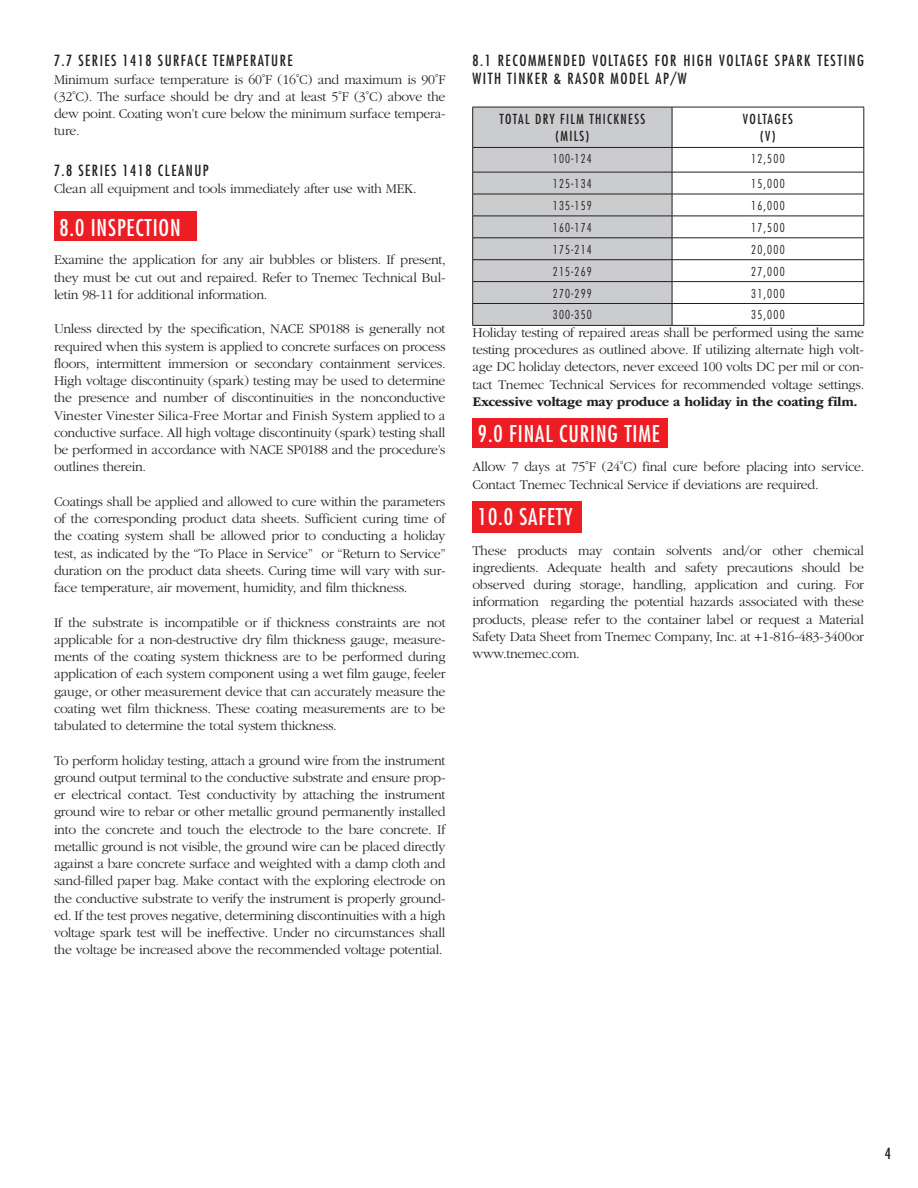
<style>
.page{position:relative;width:918px;height:1188px;background:#fff}
.page>*{position:absolute;margin:0;border:0;box-sizing:border-box;transform-origin:0 0}
.t1{font:condensed 22.5px "Futura Std";letter-spacing:.04em;color:#fff}
.t2{font:condensed 15px/17.2px "Futura Std";letter-spacing:.1em;color:#231f20}
.t3{font:300 13.8px/17.2px "ITC Garamond Std";letter-spacing:-.02em;color:#231f20;text-align:justify}
.t4{font:condensed 13.5px "Futura Std";letter-spacing:.1em;color:#231f20}
.t5{font:300 condensed 12px "Futura Std";letter-spacing:.1em;color:#231f20}
.s1{font-weight:700}
</style>
<div class="page">
<div style="left:54px;top:212px;width:142px;height:29px;background:#ee1d23"></div>
<hr style="left:672px;top:107px;width:192px;height:1px;background:#231f20">
<hr style="left:672px;top:147px;width:192px;height:1px;background:#231f20">
<hr style="left:864px;top:107px;width:1px;height:40px;background:#231f20">
<hr style="left:672px;top:172px;width:192px;height:1px;background:#231f20">
<hr style="left:672px;top:194px;width:192px;height:1px;background:#231f20">
<hr style="left:672px;top:216px;width:192px;height:1px;background:#231f20">
<hr style="left:672px;top:238px;width:192px;height:1px;background:#231f20">
<hr style="left:672px;top:259px;width:192px;height:1px;background:#231f20">
<hr style="left:672px;top:281px;width:192px;height:1px;background:#231f20">
<hr style="left:672px;top:303px;width:192px;height:1px;background:#231f20">
<svg style="left:472px;top:107px;width:201px;height:218px;background:#c2c3c5"></svg>
<svg style="left:864px;top:148px;width:1px;height:177px"></svg>
<hr style="left:472px;top:325px;width:200px;height:1px;background:#231f20">
<hr style="left:672px;top:325px;width:192px;height:1px;background:#231f20">
<div style="left:472px;top:418px;width:196px;height:30px;background:#ee1d23"></div>
<div style="left:472px;top:501px;width:110px;height:31px;background:#ee1d23"></div>
<p class="t2" style="left:54px;top:52px;width:240px">7.7 SERIES 1418 SURFACE TEMPERATURE</p>
<p class="t3" style="left:54px;top:71px;width:393px">Minimum surface temperature is 60˚F (16˚C) and maximum is 90˚F (32˚C). The surface should be dry and at least 5˚F (3˚C) above the dew point. Coating won’t cure below the minimum surface tempera&shy;ture.</p>
<p class="t2" style="left:54px;top:162px;width:156px">7.8 SERIES 1418 CLEANUP</p>
<p class="t3" style="left:54px;top:180px;width:364px">Clean all equipment and tools immediately after use with MEK.</p>
<p class="t1" style="left:59px;top:214px;width:123px">8.0 INSPECTION</p>
<p class="t3" style="left:54px;top:252px;width:393px">Examine the application for any air bubbles or blisters. If present, they must be cut out and repaired. Refer to Tnemec Technical Bul&shy;letin 98-11 for additional information.</p>
<p class="t3" style="left:54px;top:321px;width:393px">Unless directed by the specification, NACE SP0188 is generally not required when this system is applied to concrete surfaces on process floors, intermittent immersion or secondary containment services.<br>High voltage discontinuity (spark) testing may be used to determine the presence and number of discontinuities in the nonconductive Vinester Vinester Silica-Free Mortar and Finish System applied to a conductive surface. All high voltage discontinuity (spark) testing shall be performed in accordance with NACE SP0188 and the procedure’s outlines therein.</p>
<p class="t3" style="left:54px;top:493px;width:393px">Coatings shall be applied and allowed to cure within the parameters of the corresponding product data sheets. Sufficient curing time of the coating system shall be allowed prior to conducting a holiday test, as indicated by the “To Place in Service” or “Return to Service” duration on the product data sheets. Curing time will vary with sur&shy;face temperature, air movement, humidity, and film thickness.</p>
<p class="t3" style="left:54px;top:614px;width:393px">If the substrate is incompatible or if thickness constraints are not applicable for a non-destructive dry film thickness gauge, measure&shy;ments of the coating system thickness are to be performed during application of each system component using a wet film gauge, feeler gauge, or other measurement device that can accurately measure the coating wet film thickness. These coating measurements are to be tabulated to determine the total system thickness.</p>
<p class="t3" style="left:54px;top:752px;width:393px">To perform holiday testing, attach a ground wire from the instrument ground output terminal to the conductive substrate and ensure prop&shy;er electrical contact. Test conductivity by attaching the instrument ground wire to rebar or other metallic ground permanently installed into the concrete and touch the electrode to the bare concrete. If metallic ground is not visible, the ground wire can be placed directly against a bare concrete surface and weighted with a damp cloth and sand-filled paper bag. Make contact with the exploring electrode on the conductive substrate to verify the instrument is properly ground&shy;ed. If the test proves negative, determining discontinuities with a high voltage spark test will be ineffective. Under no circumstances shall the voltage be increased above the recommended voltage potential.</p>
<p class="t2" style="left:472px;top:52px;width:393px">8.1 RECOMMENDED VOLTAGES FOR HIGH VOLTAGE SPARK TESTING<br>WITH TINKER &amp; RASOR MODEL AP/W</p>
<p class="t4" style="left:500px;top:111px;width:147px">TOTAL DRY FILM THICKNESS</p>
<p class="t4" style="left:555px;top:128px;width:36px">(MILS)</p>
<p class="t4" style="left:743px;top:111px;width:51px">VOLTAGES</p>
<p class="t4" style="left:760px;top:128px;width:17px">(V)</p>
<p class="t5" style="left:553px;top:152px;width:41px">100-124</p>
<p class="t5" style="left:751px;top:152px;width:35px">12,500</p>
<p class="t5" style="left:553px;top:176px;width:41px">125-134</p>
<p class="t5" style="left:751px;top:176px;width:35px">15,000</p>
<p class="t5" style="left:553px;top:198px;width:41px">135-159</p>
<p class="t5" style="left:751px;top:198px;width:35px">16,000</p>
<p class="t5" style="left:553px;top:220px;width:41px">160-174</p>
<p class="t5" style="left:751px;top:220px;width:35px">17,500</p>
<p class="t5" style="left:553px;top:242px;width:41px">175-214</p>
<p class="t5" style="left:751px;top:242px;width:35px">20,000</p>
<p class="t5" style="left:553px;top:264px;width:41px">215-269</p>
<p class="t5" style="left:751px;top:264px;width:35px">27,000</p>
<p class="t5" style="left:553px;top:286px;width:41px">270-299</p>
<p class="t5" style="left:751px;top:286px;width:35px">31,000</p>
<p class="t5" style="left:553px;top:308px;width:41px">300-350</p>
<p class="t5" style="left:751px;top:308px;width:35px">35,000</p>
<p class="t3" style="left:472px;top:324px;width:393px">Holiday testing of repaired areas shall be performed using the same testing procedures as outlined above. If utilizing alternate high volt&shy;age DC holiday detectors, never exceed 100 volts DC per mil or con&shy;tact Tnemec Technical Services for recommended voltage settings.<br><span class="s1">Excessive voltage may produce a holiday in the coating film.</span></p>
<p class="t1" style="left:478px;top:421px;width:183px">9.0 FINAL CURING TIME</p>
<p class="t3" style="left:472px;top:459px;width:393px">Allow 7 days at 75˚F (24˚C) final cure before placing into service.<br>Contact Tnemec Technical Service if deviations are required.</p>
<p class="t1" style="left:478px;top:503px;width:96px">10.0 SAFETY</p>
<p class="t3" style="left:472px;top:542px;width:393px">These products may contain solvents and/or other chemical ingredients. Adequate health and safety precautions should be observed during storage, handling, application and curing. For information regarding the potential hazards associated with these products, please refer to the container label or request a Material Safety Data Sheet from Tnemec Company, Inc. at +1-816-483-3400or www.tnemec.com.</p>
<p class="t2" style="left:885px;top:1145px;width:8px">4</p>
</div>
